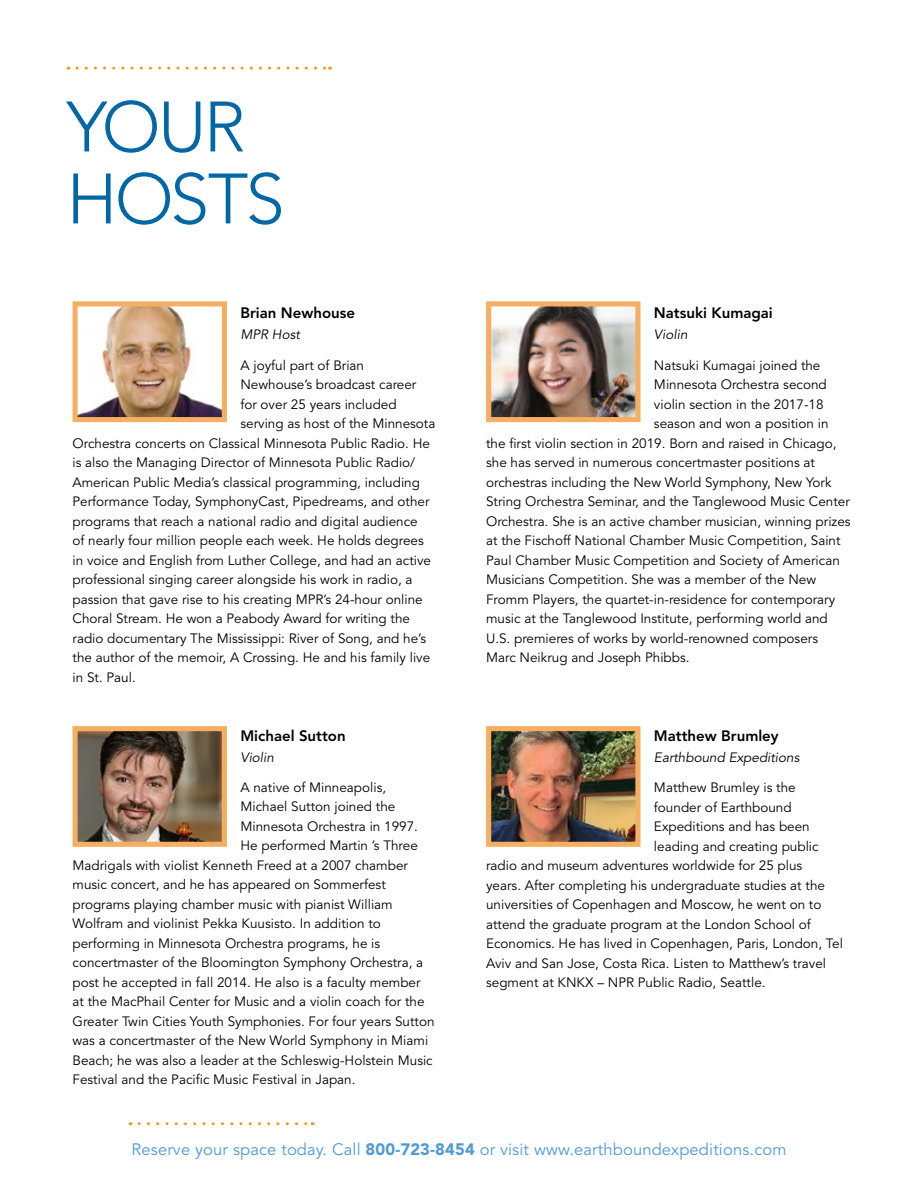
<style>
.page{position:relative;width:918px;height:1188px;background:#fff}
.page>*{position:absolute;margin:0;border:0;box-sizing:border-box;transform-origin:0 0}
.t1{font:300 70.5px/72px "Avenir";letter-spacing:-.035em;color:#0067a7}
.t2{font:16.5px "Avenir";letter-spacing:.01em;color:#519ad4}
.t3{font:800 15px "Avenir";color:#000}
.t4{font:13.5px "Avenir";color:#000}
.t5{font:italic 13.5px "Avenir";color:#000}
.s1{font-weight:900}
</style>
<div class="page">
<img style="left:79px;top:307px;width:142px;height:109px">
<div style="left:73px;top:301px;width:154px;height:121px;border:5px solid #f5af62"></div>
<img style="left:79px;top:732px;width:142px;height:109px">
<div style="left:73px;top:726px;width:154px;height:121px;border:5px solid #f5af62"></div>
<img style="left:492px;top:307px;width:142px;height:109px">
<div style="left:486px;top:301px;width:154px;height:121px;border:5px solid #f5af62"></div>
<img style="left:492px;top:732px;width:142px;height:109px">
<div style="left:486px;top:726px;width:154px;height:121px;border:5px solid #f5af62"></div>
<svg style="left:77px;top:67px;width:254px;height:3px"></svg>
<svg style="left:139px;top:1122px;width:174px;height:3px"></svg>
<h1 class="t1" style="left:67px;top:91px;width:220px">YOUR<br>HOSTS</h1>
<p class="t3" style="left:240px;top:304px;width:116px">Brian Newhouse</p>
<p class="t5" style="left:240px;top:327px;width:61px">MPR Host</p>
<p class="t4" style="left:240px;top:357px;width:125px">A joyful part of Brian</p>
<p class="t4" style="left:240px;top:377px;width:178px">Newhouse’s broadcast career</p>
<p class="t4" style="left:240px;top:396px;width:158px">for over 25 years included</p>
<p class="t4" style="left:240px;top:416px;width:197px">serving as host of the Minnesota</p>
<p class="t4" style="left:73px;top:435px;width:359px">Orchestra concerts on Classical Minnesota Public Radio. He</p>
<p class="t4" style="left:73px;top:455px;width:344px">is also the Managing Director of Minnesota Public Radio/</p>
<p class="t4" style="left:73px;top:474px;width:349px">American Public Media’s classical programming, including</p>
<p class="t4" style="left:73px;top:494px;width:359px">Performance Today, SymphonyCast, Pipedreams, and other</p>
<p class="t4" style="left:73px;top:513px;width:347px">programs that reach a national radio and digital audience</p>
<p class="t4" style="left:73px;top:533px;width:353px">of nearly four million people each week. He holds degrees</p>
<p class="t4" style="left:73px;top:552px;width:360px">in voice and English from Luther College, and had an active</p>
<p class="t4" style="left:73px;top:572px;width:341px">professional singing career alongside his work in radio, a</p>
<p class="t4" style="left:73px;top:591px;width:352px">passion that gave rise to his creating MPR’s 24-hour online</p>
<p class="t4" style="left:73px;top:611px;width:339px">Choral Stream. He won a Peabody Award for writing the</p>
<p class="t4" style="left:73px;top:630px;width:355px">radio documentary The Mississippi: River of Song, and he’s</p>
<p class="t4" style="left:73px;top:650px;width:359px">the author of the memoir, A Crossing. He and his family live</p>
<p class="t4" style="left:73px;top:669px;width:65px">in St. Paul.</p>
<p class="t3" style="left:240px;top:726px;width:107px">Michael Sutton</p>
<p class="t5" style="left:240px;top:749px;width:35px">Violin</p>
<p class="t4" style="left:240px;top:779px;width:147px">A native of Minneapolis,</p>
<p class="t4" style="left:240px;top:799px;width:157px">Michael Sutton joined the</p>
<p class="t4" style="left:240px;top:818px;width:179px">Minnesota Orchestra in 1997.</p>
<p class="t4" style="left:240px;top:838px;width:179px">He performed Martinů’s Three</p>
<p class="t4" style="left:73px;top:857px;width:337px">Madrigals with violist Kenneth Freed at a 2007 chamber</p>
<p class="t4" style="left:73px;top:877px;width:315px">music concert, and he has appeared on Sommerfest</p>
<p class="t4" style="left:73px;top:896px;width:322px">programs playing chamber music with pianist William</p>
<p class="t4" style="left:73px;top:916px;width:310px">Wolfram and violinist Pekka Kuusisto. In addition to</p>
<p class="t4" style="left:73px;top:935px;width:309px">performing in Minnesota Orchestra programs, he is</p>
<p class="t4" style="left:73px;top:955px;width:352px">concertmaster of the Bloomington Symphony Orchestra, a</p>
<p class="t4" style="left:73px;top:974px;width:350px">post he accepted in fall 2014. He also is a faculty member</p>
<p class="t4" style="left:73px;top:994px;width:354px">at the MacPhail Center for Music and a violin coach for the</p>
<p class="t4" style="left:73px;top:1013px;width:363px">Greater Twin Cities Youth Symphonies. For four years Sutton</p>
<p class="t4" style="left:73px;top:1033px;width:357px">was a concertmaster of the New World Symphony in Miami</p>
<p class="t4" style="left:73px;top:1052px;width:362px">Beach; he was also a leader at the Schleswig-Holstein Music</p>
<p class="t4" style="left:73px;top:1072px;width:285px">Festival and the Pacific Music Festival in Japan.</p>
<p class="t3" style="left:654px;top:304px;width:120px">Natsuki Kumagai</p>
<p class="t5" style="left:654px;top:327px;width:35px">Violin</p>
<p class="t4" style="left:654px;top:357px;width:168px">Natsuki Kumagai joined the</p>
<p class="t4" style="left:654px;top:377px;width:174px">Minnesota Orchestra second</p>
<p class="t4" style="left:654px;top:396px;width:171px">violin section in the 2017-18</p>
<p class="t4" style="left:654px;top:416px;width:176px">season and won a position in</p>
<p class="t4" style="left:486px;top:435px;width:352px">the first violin section in 2019. Born and raised in Chicago,</p>
<p class="t4" style="left:486px;top:455px;width:331px">she has served in numerous concertmaster positions at</p>
<p class="t4" style="left:486px;top:474px;width:347px">orchestras including the New World Symphony, New York</p>
<p class="t4" style="left:486px;top:494px;width:365px">String Orchestra Seminar, and the Tanglewood Music Center</p>
<p class="t4" style="left:486px;top:513px;width:366px">Orchestra. She is an active chamber musician, winning prizes</p>
<p class="t4" style="left:486px;top:533px;width:356px">at the Fischoff National Chamber Music Competition, Saint</p>
<p class="t4" style="left:486px;top:552px;width:355px">Paul Chamber Music Competition and Society of American</p>
<p class="t4" style="left:486px;top:572px;width:332px">Musicians Competition. She was a member of the New</p>
<p class="t4" style="left:486px;top:591px;width:351px">Fromm Players, the quartet-in-residence for contemporary</p>
<p class="t4" style="left:486px;top:611px;width:343px">music at the Tanglewood Institute, performing world and</p>
<p class="t4" style="left:486px;top:630px;width:334px">U.S. premieres of works by world-renowned composers</p>
<p class="t4" style="left:486px;top:650px;width:205px">Marc Neikrug and Joseph Phibbs.</p>
<p class="t3" style="left:654px;top:726px;width:126px">Matthew Brumley</p>
<p class="t5" style="left:654px;top:749px;width:147px">Earthbound Expeditions</p>
<p class="t4" style="left:654px;top:780px;width:143px">Matthew Brumley is the</p>
<p class="t4" style="left:654px;top:799px;width:139px">founder of Earthbound</p>
<p class="t4" style="left:654px;top:819px;width:157px">Expeditions and has been</p>
<p class="t4" style="left:654px;top:838px;width:166px">leading and creating public</p>
<p class="t4" style="left:486px;top:858px;width:318px">radio and museum adventures worldwide for 25 plus</p>
<p class="t4" style="left:486px;top:877px;width:340px">years. After completing his undergraduate studies at the</p>
<p class="t4" style="left:486px;top:897px;width:337px">universities of Copenhagen and Moscow, he went on to</p>
<p class="t4" style="left:486px;top:916px;width:326px">attend the graduate program at the London School of</p>
<p class="t4" style="left:486px;top:936px;width:358px">Economics. He has lived in Copenhagen, Paris, London, Tel</p>
<p class="t4" style="left:486px;top:955px;width:342px">Aviv and San Jose, Costa Rica. Listen to Matthew’s travel</p>
<p class="t4" style="left:486px;top:975px;width:281px">segment at KNKX – NPR Public Radio, Seattle.</p>
<p class="t2" style="left:132px;top:1140px;width:656px">Reserve your space today. Call <span class="s1">800-723-8454</span> or visit www.earthboundexpeditions.com</p>
</div>
